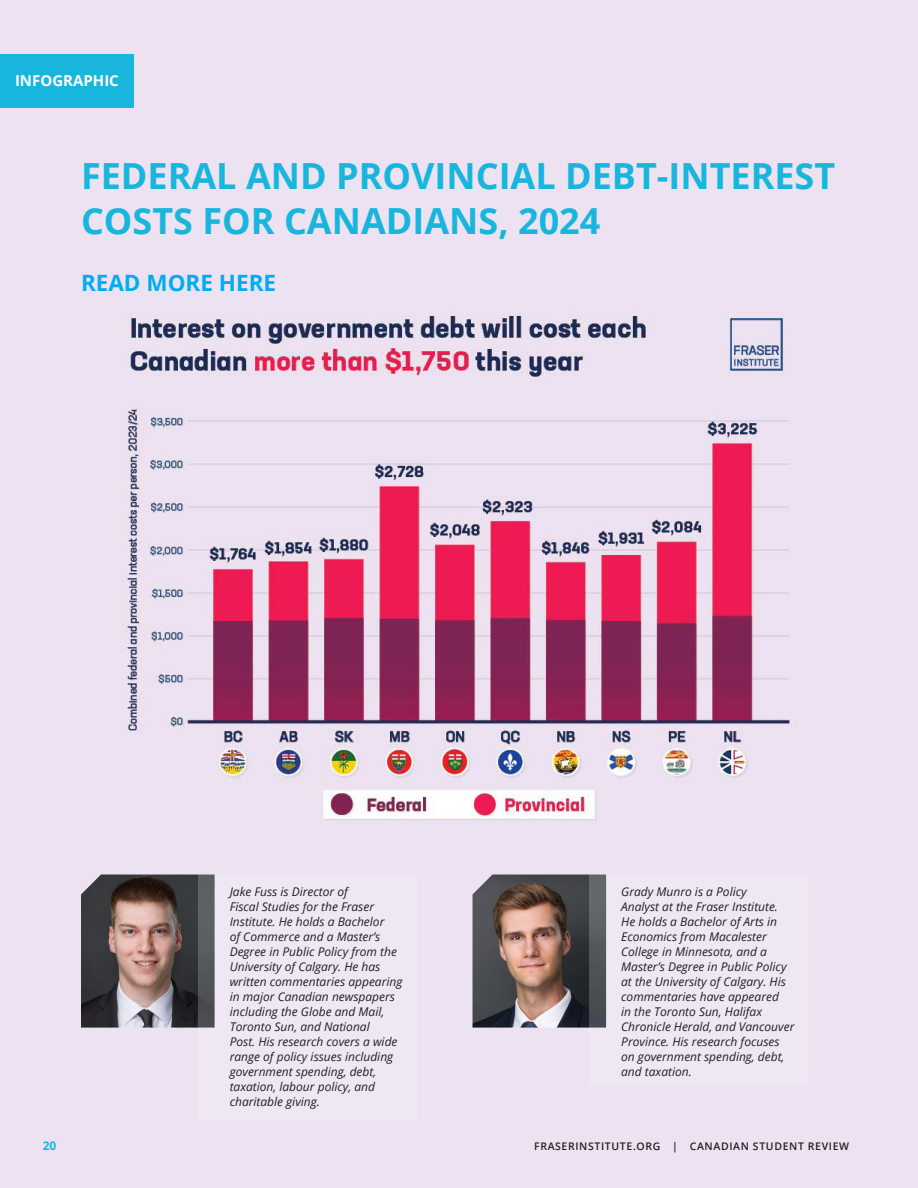
<style>
.page{position:relative;width:918px;height:1188px;background:#ede2f2}
.page>*{position:absolute;margin:0;border:0;box-sizing:border-box;transform-origin:0 0}
.Main_Header{font:700 36px/45px "Open Sans";color:#18b6dd}
.Main_Callout{font:700 22.5px "Open Sans";color:#00aeef}
.Main_Header-2{font:700 15px "Open Sans";color:#fff}
.Main_Body_Copy{font:italic 12px/15px "Open Sans";color:#231f20}
.t1{font:700 12px "Open Sans";color:#18b6dd}
.t2{font:600 10.5px "Open Sans";letter-spacing:.06em;color:#231f20}
</style>
<div class="page">
<img style="left:124px;top:315px;width:666px;height:505px">
<div style="left:0;top:54px;width:134px;height:54px;background:#18b6dd"></div>
<img style="left:81px;top:874px;width:117px;height:154px">
<img style="left:472px;top:874px;width:118px;height:154px">
<div style="left:198px;top:874px;width:219px;height:246px;background:#f0e7f4"></div>
<div style="left:590px;top:874px;width:218px;height:212px;background:#f0e7f4"></div>
<p class="Main_Header-2" style="left:15px;top:70px;width:105px">INFOGRAPHIC</p>
<p class="Main_Header" style="left:81px;top:153px;width:756px">FEDERAL AND PROVINCIAL DEBT-INTEREST<br>COSTS FOR CANADIANS, 2024</p>
<p class="Main_Callout" style="left:81px;top:267px;width:197px">READ MORE HERE</p>
<p class="Main_Body_Copy" style="left:230px;top:884px;width:174px">Jake Fuss is Director of<br>Fiscal Studies for the Fraser<br>Institute. He holds a Bachelor<br>of Commerce and a Master’s<br>Degree in Public Policy from the<br>University of Calgary. He has written commentaries appearing in major Canadian newspapers including the Globe and Mail,<br>Toronto Sun, and National<br>Post. His research covers a wide range of policy issues including government spending, debt, taxation, labour policy, and charitable giving.</p>
<p class="Main_Body_Copy" style="left:621px;top:884px;width:175px">Grady Munro is a Policy<br>Analyst at the Fraser Institute.<br>He holds a Bachelor of Arts in<br>Economics from Macalester<br>College in Minnesota, and a<br>Master’s Degree in Public Policy at the University of Calgary. His commentaries have appeared<br>in the Toronto Sun, Halifax<br>Chronicle Herald, and Vancouver<br>Province. His research focuses on government spending, debt, and taxation.</p>
<p class="t1" style="left:43px;top:1137px;width:15px">20</p>
<p class="t2" style="left:534px;top:1139px;width:317px">FRASERINSTITUTE.ORG | CANADIAN STUDENT REVIEW</p>
</div>
